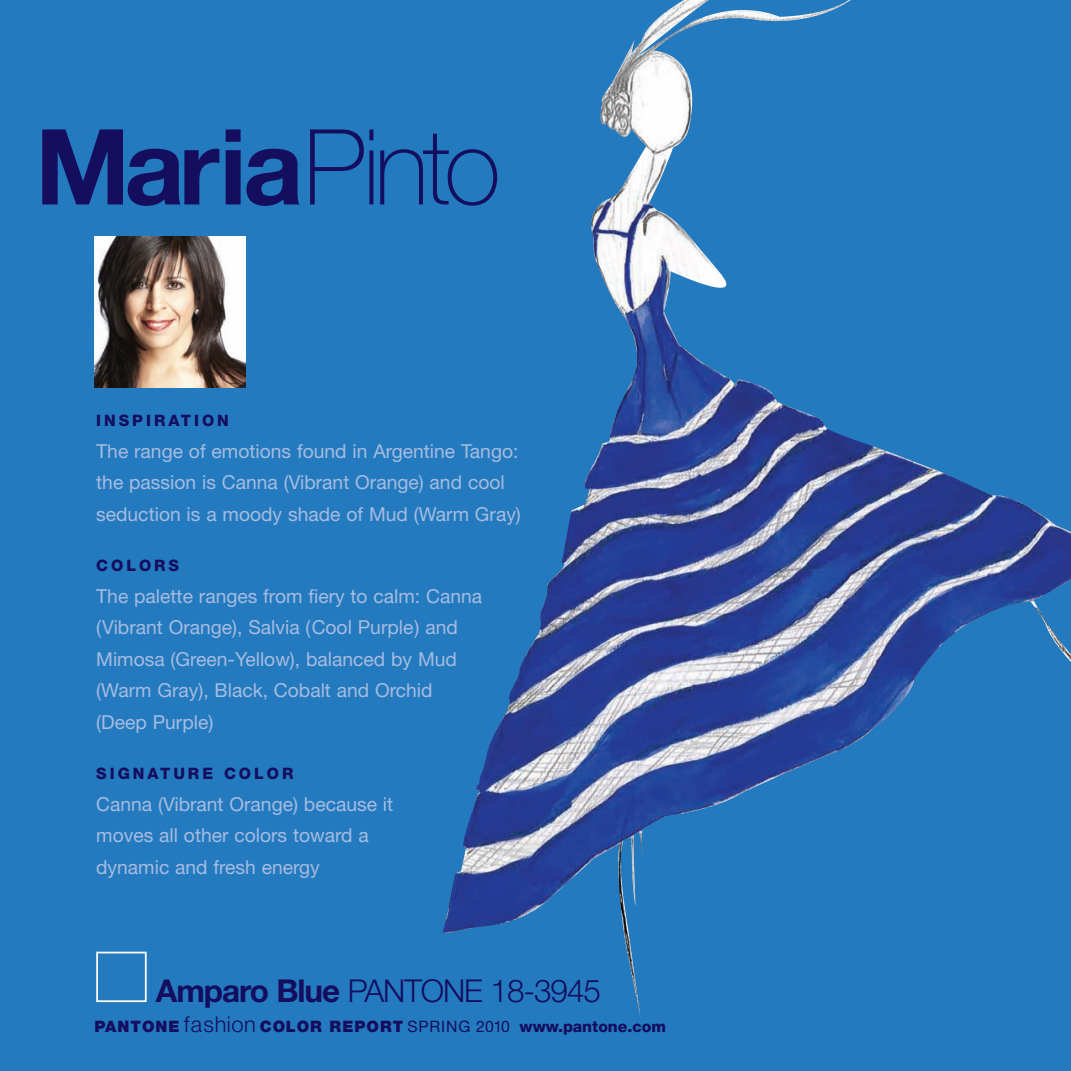
<style>
.page{position:relative;width:1071px;height:1071px;background:#237abf}
.page>*{position:absolute;margin:0;border:0;box-sizing:border-box;transform-origin:0 0}
.t1{font:700 105px "Helvetica Neue";letter-spacing:-.045em;color:#150d5e}
.t2{font:300 31.5px "Helvetica Neue";letter-spacing:-.035em;color:#150d5e}
.t3{font:19.25px/31.5px "Helvetica Neue";color:#a7bce0}
.t4{font:900 15.75px "Helvetica Neue";letter-spacing:.065em;color:#150d5e}
.t5{font:800 15.75px "Helvetica Neue";letter-spacing:.19em;color:#150d5e}
.s1{font-weight:100}
.s2{font-weight:700}
.s3{font-weight:300;font-size:21.88px}
.s4{font-weight:400}
.s5{font-weight:800}
</style>
<div class="page">
<img style="left:442px;top:0;width:629px;height:1017px">
<img style="left:94px;top:236px;width:152px;height:151px">
<div style="left:96px;top:952px;width:51px;height:50px;border:2px solid #fff"></div>
<h1 class="t1" style="left:35px;top:129px;width:467px">Maria<span class="s1">Pinto</span></h1>
<p class="t5" style="left:96px;top:415px;width:134px">INSPIRATION</p>
<p class="t3" style="left:96px;top:437px;width:426px">The range of emotions found in Argentine Tango: the passion is Canna (Vibrant Orange) and cool seduction is a moody shade of Mud (Warm Gray)</p>
<p class="t5" style="left:96px;top:560px;width:84px">COLORS</p>
<p class="t3" style="left:96px;top:582px;width:387px">The palette ranges from fiery to calm: Canna (Vibrant Orange), Salvia (Cool Purple) and Mimosa (Green-Yellow), balanced by Mud (Warm Gray), Black, Cobalt and Orchid (Deep Purple)</p>
<p class="t5" style="left:96px;top:768px;width:199px">SIGNATURE COLOR</p>
<p class="t3" style="left:96px;top:790px;width:299px">Canna (Vibrant Orange) because it moves all other colors toward a dynamic and fresh energy</p>
<h2 class="t2" style="left:156px;top:980px;width:447px"><span class="s2">Amparo Blue</span> PANTONE 18-3945</h2>
<p class="t4" style="left:94px;top:1021px;width:573px">PANTONE <span class="s3">fashion</span> COLOR REPORT <span class="s4">SPRING 2010</span> <span class="s5">www.pantone.com</span></p>
</div>
